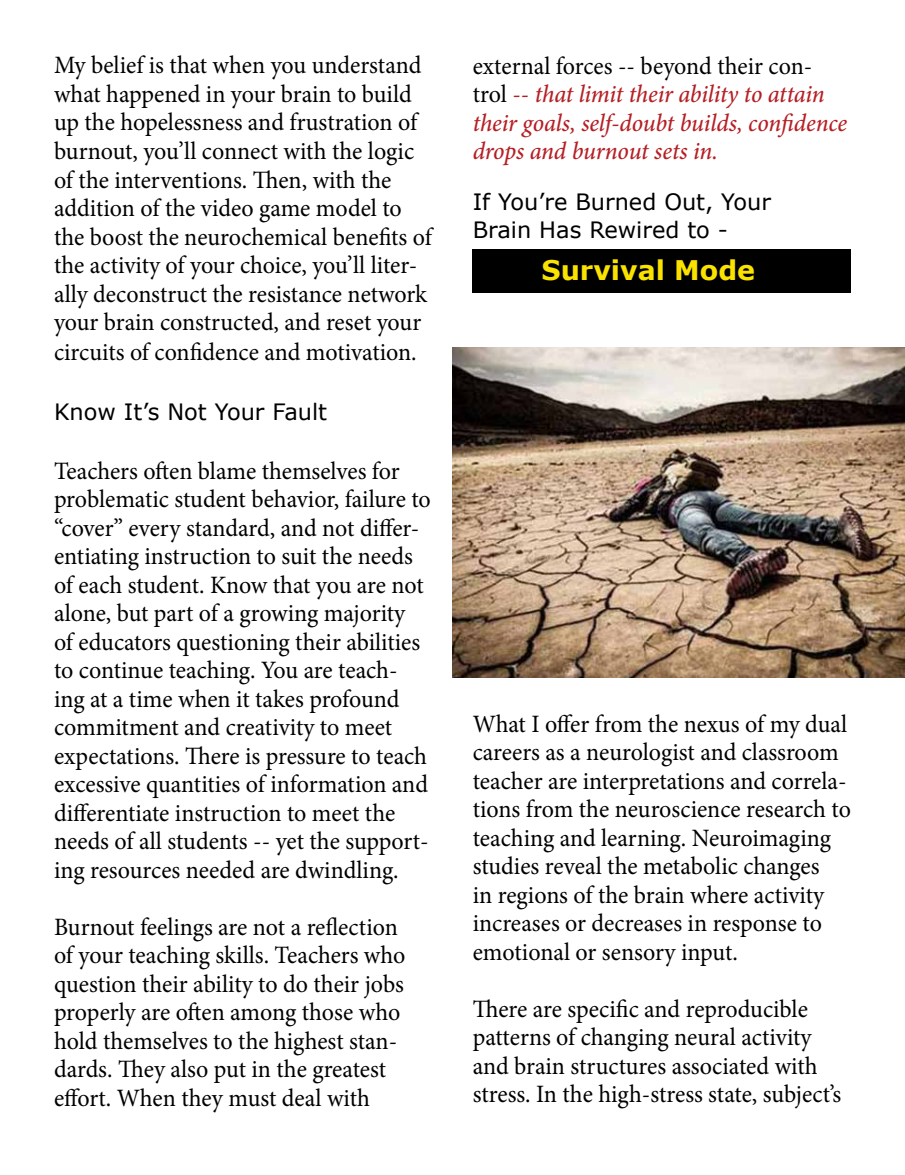
<style>
.page{position:relative;width:905px;height:1175px;background:#fff}
.page>*{position:absolute;margin:0;border:0;box-sizing:border-box;transform-origin:0 0}
.t1{font:700 27px "Verdana";color:#fae200}
.t2{font:24.9px/28.5px "Minion Pro";letter-spacing:-.005em;color:#000;scale:.96 1}
.t3{font:italic 500 24.9px/28.5px "Minion Pro";letter-spacing:-.01em;color:#b51f24;scale:.96 1}
.t4{font:22.5px/28.5px "Verdana";color:#000}
.s1{font-weight:400;font-style:normal;color:#000}
.s2{font-weight:400;font-style:normal}
</style>
<div class="page">
<div style="left:472px;top:250px;width:378px;height:43px;background:#000"></div>
<img style="left:452px;top:347px;width:452px;height:330px">
<p class="t2" style="left:54px;top:51px;width:395px">My belief is that when you understand what happened in your brain to build up the hopelessness and frustration of burnout, you’ll connect with the logic of the interventions. Then, with the addition of the video game model to the boost the neurochemical benefits of the activity of your choice, you’ll liter&shy;ally deconstruct the resistance network your brain constructed, and reset your circuits of confidence and motivation.</p>
<p class="t4" style="left:54px;top:397px;width:274px">Know It’s Not Your Fault</p>
<p class="t2" style="left:54px;top:456px;width:394px">Teachers often blame themselves for problematic student behavior, failure to “cover” every standard, and not differ&shy;entiating instruction to suit the needs of each student. Know that you are not alone, but part of a growing majority<br>of educators questioning their abilities to continue teaching. You are teach&shy;ing at a time when it takes profound commitment and creativity to meet expectations. There is pressure to teach excessive quantities of information and differentiate instruction to meet the needs of all students -- yet the support&shy;ing resources needed are dwindling.</p>
<p class="t2" style="left:54px;top:912px;width:367px">Burnout feelings are not a reflection of your teaching skills. Teachers who question their ability to do their jobs properly are often among those who hold themselves to the highest stan&shy;dards. They also put in the greatest effort. When they must deal with</p>
<p class="t3" style="left:472px;top:51px;width:391px"><span class="s1">external forces -- beyond their con&shy;trol</span> <span class="s2">--</span> that limit their ability to attain their goals, self-doubt builds, confidence drops and burnout sets in.</p>
<p class="t4" style="left:472px;top:187px;width:300px">If You’re Burned Out, Your<br>Brain Has Rewired to -</p>
<p class="t1" style="left:541px;top:251px;width:215px">Survival Mode</p>
<p class="t2" style="left:472px;top:709px;width:395px">What I offer from the nexus of my dual careers as a neurologist and classroom teacher are interpretations and correla&shy;tions from the neuroscience research to teaching and learning. Neuroimaging studies reveal the metabolic changes<br>in regions of the brain where activity increases or decreases in response to emotional or sensory input.</p>
<p class="t2" style="left:472px;top:994px;width:385px">There are specific and reproducible patterns of changing neural activity and brain structures associated with stress. In the high-stress state, subject’s</p>
</div>
